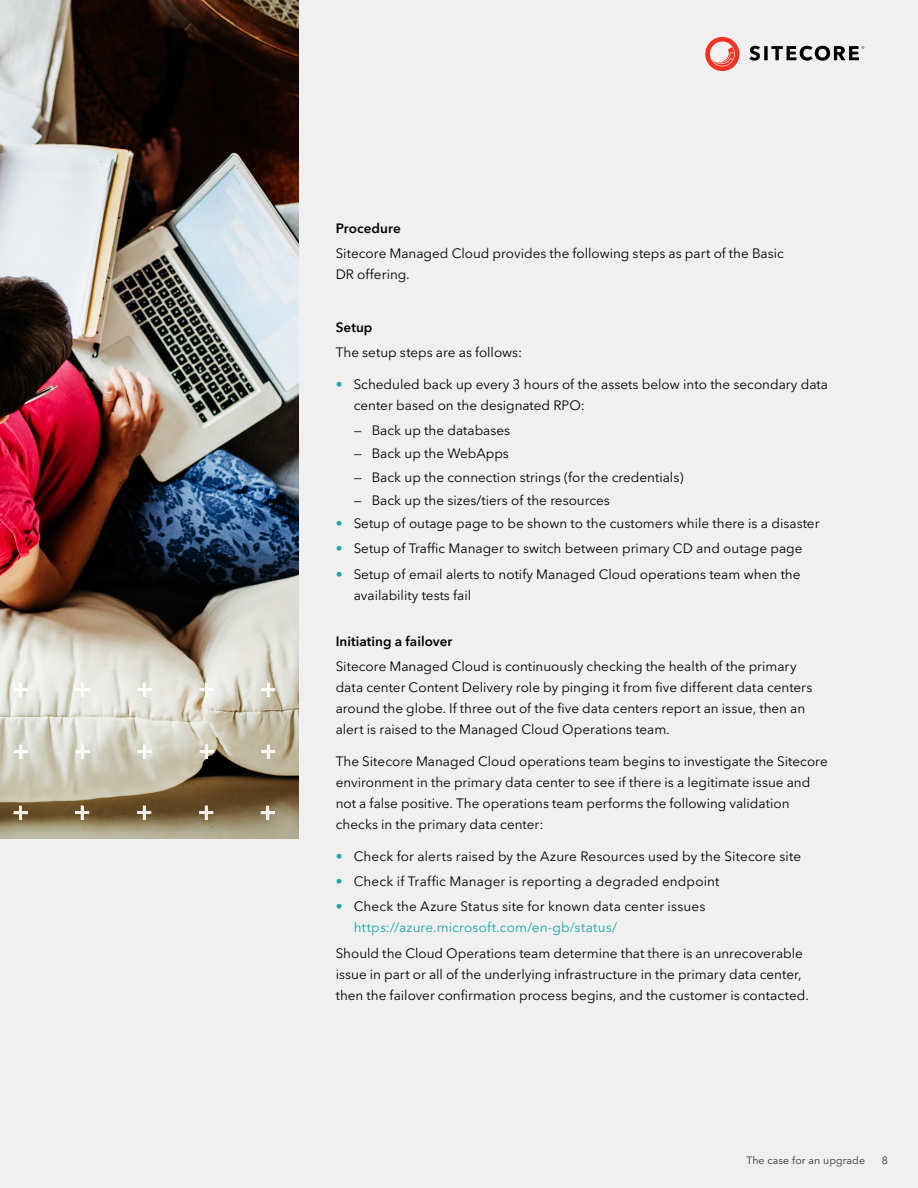
<style>
.page{position:relative;width:918px;height:1188px;background:#f0f0f0}
.page>*{position:absolute;margin:0;border:0;box-sizing:border-box;transform-origin:0 0}
.Body_Text{font:13.5px/21px "Avenir Next LT Pro";color:#000}
.Body_Text-2{font:600 13.5px "Avenir Next LT Pro";letter-spacing:.005em;color:#000}
.t1{font:10.5px "Avenir Next LT Pro";letter-spacing:.01em;color:#333}
.s1{color:#1ca6a3}
</style>
<div class="page">
<svg style="left:705px;top:37px;width:34px;height:34px"></svg>
<svg style="left:749px;top:46px;width:115px;height:15px"></svg>
<img style="left:0;top:1px;width:298px;height:837px">
<hr style="left:81px;top:682px;width:3px;height:15px;background:#fff">
<svg style="left:76px;top:683px;width:13px;height:13px"></svg>
<hr style="left:75px;top:688px;width:15px;height:3px;background:#fff">
<hr style="left:143px;top:682px;width:3px;height:15px;background:#fff">
<svg style="left:138px;top:683px;width:13px;height:13px"></svg>
<hr style="left:137px;top:688px;width:15px;height:3px;background:#fff">
<hr style="left:205px;top:682px;width:3px;height:15px;background:#fff">
<svg style="left:200px;top:683px;width:13px;height:13px"></svg>
<hr style="left:199px;top:688px;width:15px;height:3px;background:#fff">
<hr style="left:267px;top:683px;width:3px;height:14px;background:#fff">
<svg style="left:262px;top:683px;width:13px;height:13px"></svg>
<hr style="left:261px;top:688px;width:14px;height:3px;background:#fff">
<hr style="left:19px;top:683px;width:3px;height:14px;background:#fff">
<svg style="left:14px;top:683px;width:14px;height:13px"></svg>
<hr style="left:14px;top:688px;width:14px;height:3px;background:#fff">
<hr style="left:81px;top:744px;width:3px;height:15px;background:#fff">
<svg style="left:76px;top:745px;width:13px;height:13px"></svg>
<hr style="left:75px;top:750px;width:15px;height:3px;background:#fff">
<hr style="left:143px;top:744px;width:3px;height:15px;background:#fff">
<svg style="left:138px;top:745px;width:13px;height:13px"></svg>
<hr style="left:137px;top:750px;width:15px;height:3px;background:#fff">
<hr style="left:205px;top:744px;width:3px;height:15px;background:#fff">
<svg style="left:200px;top:745px;width:13px;height:13px"></svg>
<hr style="left:200px;top:750px;width:14px;height:3px;background:#fff">
<hr style="left:267px;top:745px;width:3px;height:14px;background:#fff">
<svg style="left:262px;top:745px;width:13px;height:13px"></svg>
<hr style="left:261px;top:750px;width:14px;height:3px;background:#fff">
<svg style="left:14px;top:745px;width:14px;height:14px"></svg>
<hr style="left:14px;top:750px;width:14px;height:3px;background:#fff">
<hr style="left:81px;top:805px;width:3px;height:15px;background:#fff">
<svg style="left:75px;top:806px;width:14px;height:13px"></svg>
<hr style="left:75px;top:811px;width:14px;height:3px;background:#fff">
<hr style="left:143px;top:805px;width:3px;height:15px;background:#fff">
<svg style="left:138px;top:806px;width:13px;height:13px"></svg>
<hr style="left:137px;top:811px;width:14px;height:3px;background:#fff">
<hr style="left:205px;top:805px;width:3px;height:15px;background:#fff">
<svg style="left:200px;top:806px;width:13px;height:13px"></svg>
<hr style="left:199px;top:811px;width:14px;height:3px;background:#fff">
<svg style="left:261px;top:806px;width:14px;height:14px"></svg>
<hr style="left:261px;top:811px;width:14px;height:3px;background:#fff">
<hr style="left:13px;top:811px;width:15px;height:3px;background:#fff">
<svg style="left:14px;top:806px;width:13px;height:14px"></svg>
<p class="Body_Text-2" style="left:336px;top:220px;width:67px">Procedure</p>
<p class="Body_Text" style="left:336px;top:243px;width:450px">Sitecore Managed Cloud provides the following steps as part of the Basic<br>DR offering.</p>
<p class="Body_Text-2" style="left:336px;top:319px;width:38px">Setup</p>
<p class="Body_Text" style="left:336px;top:342px;width:188px">The setup steps are as follows:</p>
<p class="Body_Text" style="left:354px;top:374px;width:476px;text-indent:-18px"><span class="s1">•</span> Scheduled back up every 3 hours of the assets below into the secondary data center based on the designated RPO:</p>
<p class="Body_Text" style="left:354px;top:420px;width:158px">— Back up the databases</p>
<p class="Body_Text" style="left:354px;top:443px;width:157px">— Back up the WebApps</p>
<p class="Body_Text" style="left:354px;top:466px;width:331px">— Back up the connection strings (for the credentials)</p>
<p class="Body_Text" style="left:354px;top:490px;width:258px">— Back up the sizes/tiers of the resources</p>
<p class="Body_Text" style="left:336px;top:513px;width:485px"><span class="s1">•</span> Setup of outage page to be shown to the customers while there is a disaster</p>
<p class="Body_Text" style="left:336px;top:538px;width:468px"><span class="s1">•</span> Setup of Traffic Manager to switch between primary CD and outage page</p>
<p class="Body_Text" style="left:354px;top:563px;width:448px;text-indent:-18px"><span class="s1">•</span> Setup of email alerts to notify Managed Cloud operations team when the availability tests fail</p>
<p class="Body_Text-2" style="left:336px;top:633px;width:118px">Initiating a failover</p>
<p class="Body_Text" style="left:336px;top:656px;width:478px">Sitecore Managed Cloud is continuously checking the health of the primary data center Content Delivery role by pinging it from five different data centers around the globe. If three out of the five data centers report an issue, then an alert is raised to the Managed Cloud Operations team.</p>
<p class="Body_Text" style="left:336px;top:751px;width:494px">The Sitecore Managed Cloud operations team begins to investigate the Sitecore environment in the primary data center to see if there is a legitimate issue and not a false positive. The operations team performs the following validation checks in the primary data center:</p>
<p class="Body_Text" style="left:336px;top:846px;width:467px"><span class="s1">•</span> Check for alerts raised by the Azure Resources used by the Sitecore site</p>
<p class="Body_Text" style="left:336px;top:871px;width:385px"><span class="s1">•</span> Check if Traffic Manager is reporting a degraded endpoint</p>
<p class="Body_Text" style="left:354px;top:896px;width:353px;text-indent:-18px"><span class="s1">•</span> Check the Azure Status site for known data center issues <span class="s1">https://azure.microsoft.com/en-gb/status/</span></p>
<p class="Body_Text" style="left:336px;top:943px;width:475px">Should the Cloud Operations team determine that there is an unrecoverable issue in part or all of the underlying infrastructure in the primary data center, then the failover confirmation process begins, and the customer is contacted.</p>
<p class="t1" style="left:747px;top:1154px;width:120px">The case for an upgrade</p>
<p class="t1" style="left:882px;top:1154px;width:8px">8</p>
</div>
